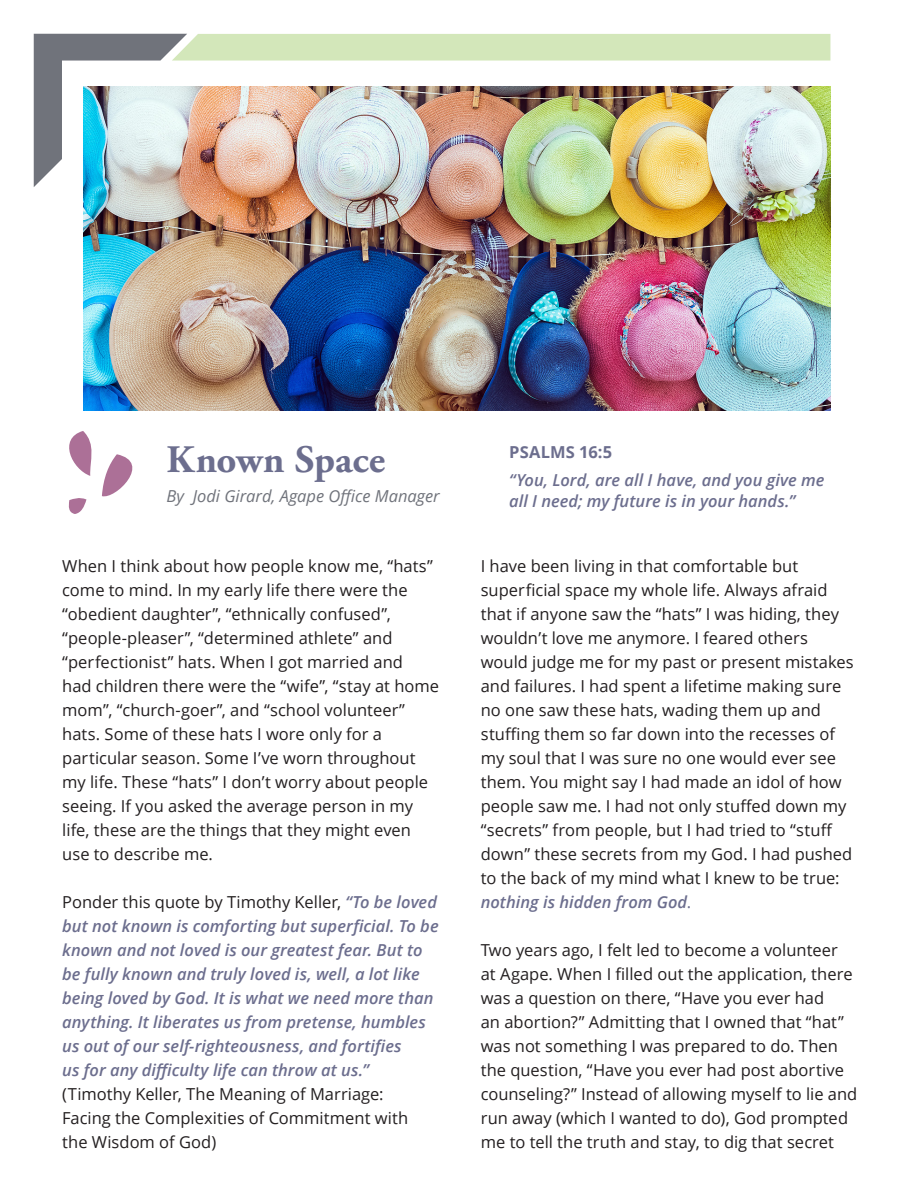
<style>
.page{position:relative;width:918px;height:1188px;background:#fff}
.page>*{position:absolute;margin:0;border:0;box-sizing:border-box;transform-origin:0 0}
.t1{font:700 38.85px "Adobe Garamond";color:#6c6e8e}
.t2{font:16.5px/24px "Open Sans";color:#231f20}
.t3{font:italic 600 16.5px/24px "Open Sans";letter-spacing:.005em;color:#6c6e8e}
.t4{font:italic 16.5px "Open Sans";color:#70737b}
.t5{font:700 16.5px "Open Sans";letter-spacing:.015em;color:#6c6e8e}
.s1{font-weight:400;font-style:normal;color:#231f20}
.s2{font-weight:600;font-style:italic;color:#6c6e8e}
.s3{color:#6c6e8e}
</style>
<div class="page">
<img style="left:83px;top:187px;width:747px;height:223px">
<img style="left:34px;top:34px;width:796px;height:153px">
<svg style="left:69px;top:431px;width:63px;height:83px"></svg>
<p class="t1" style="left:167px;top:438px;width:220px">Known Space</p>
<p class="t4" style="left:167px;top:484px;width:275px">By Jodi Girard, Agape Office Manager</p>
<p class="t2" style="left:62px;top:554px;width:378px">When I think about how people know me, “hats” come to mind. In my early life there were the “obedient daughter”, “ethnically confused”, “people-pleaser”, “determined athlete” and “perfectionist” hats. When I got married and<br>had children there were the “wife”, “stay at home mom”, “church-goer”, and “school volunteer” hats. Some of these hats I wore only for a particular season. Some I’ve worn throughout my life. These “hats” I don’t worry about people seeing. If you asked the average person in my life, these are the things that they might even use to describe me.</p>
<p class="t3" style="left:62px;top:890px;width:378px"><span class="s1">Ponder this quote by Timothy Keller,</span> “To be loved but not known is comforting but superficial. To be known and not loved is our greatest fear. But to be fully known and truly loved is, well, a lot like being loved by God. It is what we need more than anything. It liberates us from pretense, humbles us out of our self-righteousness, and fortifies<br>us for any difficulty life can throw at us.” <span class="s1">(Timothy Keller, The Meaning of Marriage:<br>Facing the Complexities of Commitment with<br>the Wisdom of God)</span></p>
<p class="t5" style="left:509px;top:440px;width:105px">PSALMS 16:5</p>
<p class="t3" style="left:509px;top:469px;width:317px;line-height:21px">“You, Lord, are all I have, and you give me all I need; my future is in your hands.”</p>
<p class="t2" style="left:481px;top:554px;width:374px">I have been living in that comfortable but superficial space my whole life. Always afraid that if anyone saw the “hats” I was hiding, they wouldn’t love me anymore. I feared others would judge me for my past or present mistakes and failures. I had spent a lifetime making sure no one saw these hats, wading them up and stuffing them so far down into the recesses of my soul that I was sure no one would ever see them. You might say I had made an idol of how people saw me. I had not only stuffed down my “secrets” from people, but I had tried to “stuff down” these secrets from my God. I had pushed to the back of my mind what I knew to be true: <span class="s2">nothing is hidden from God</span><span class="s3">.</span></p>
<p class="t2" style="left:481px;top:938px;width:378px">Two years ago, I felt led to become a volunteer<br>at Agape. When I filled out the application, there was a question on there, “Have you ever had<br>an abortion?” Admitting that I owned that “hat” was not something I was prepared to do. Then the question, “Have you ever had post abortive counseling?” Instead of allowing myself to lie and run away (which I wanted to do), God prompted me to tell the truth and stay, to dig that secret</p>
</div>
